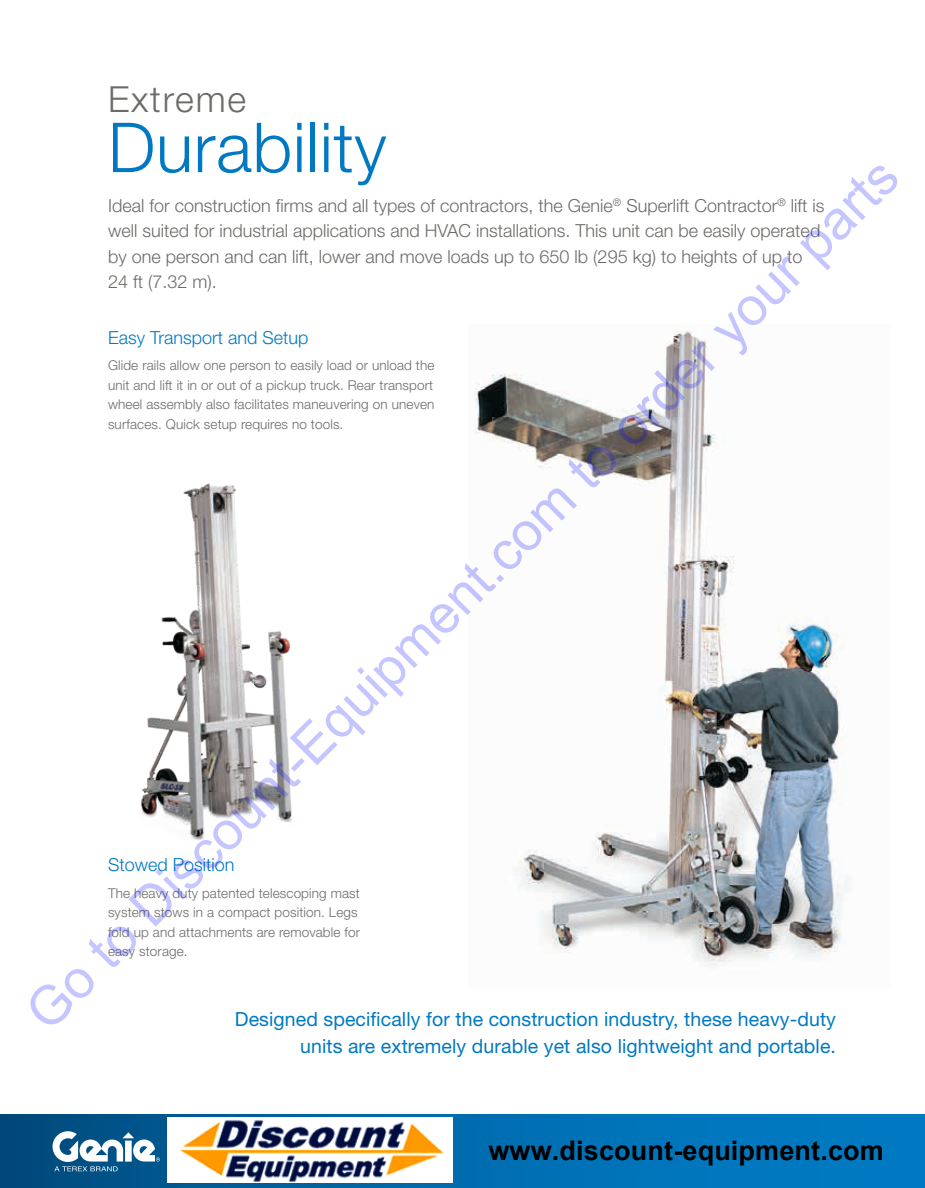
<style>
.page{position:relative;width:925px;height:1188px;background:#fff}
.page>*{position:absolute;margin:0;border:0;box-sizing:border-box;transform-origin:0 0}
.t1{font:300 69px "Helvetica Neue LT Std";letter-spacing:.01em;color:#0079c2}
.t2{font:54px "Arial";color:rgb(0 0 255/.23)}
.t3{font:300 36px "Helvetica Neue LT Std";letter-spacing:.05em;color:#6b6b68}
.t4{font:700 27px "Arial";letter-spacing:.005em;color:#000}
.t5{font:19.5px/27px "Helvetica Neue LT Std";letter-spacing:.005em;color:#0079c2;text-align:right}
.t6{font:300 18px/25.5px "Helvetica Neue LT Std";color:#6b6b68}
.t7{font:300 18px "Helvetica Neue LT Std";color:#0079c2}
.t8{font:300 13.5px/19.5px "Helvetica Neue LT Std";letter-spacing:.01em;color:#6b6b68;text-align:justify}
</style>
<div class="page">
<div style="left:0;top:1115px;width:925px;height:73px;background:linear-gradient(to right,#015083,#0081ce)"></div>
<svg style="left:53px;top:1131px;width:107px;height:40px"></svg>
<img style="left:140px;top:483px;width:152px;height:357px">
<img style="left:475px;top:324px;width:372px;height:642px">
<img style="left:167px;top:1117px;width:286px;height:65px">
<h3 class="t3" style="left:108px;top:77px;width:140px">Extreme</h3>
<h1 class="t1" style="left:108px;top:105px;width:280px">Durability</h1>
<h2 class="t2" style="left:9px;top:994px;width:1208px;rotate:-45deg">Go to Discount-Equipment.com to order your parts</h2>
<p class="t6" style="left:108px;top:192px;width:718px">Ideal for construction firms and all types of contractors, the Genie<sup>®</sup> Superlift Contractor<sup>®</sup> lift is well suited for industrial applications and HVAC installations. This unit can be easily operated by one person and can lift, lower and move loads up to 650 lb (295 kg) to heights of up to 24 ft (7.32 m).</p>
<h3 class="t7" style="left:108px;top:327px;width:202px">Easy Transport and Setup</h3>
<p class="t8" style="left:108px;top:355px;width:328px">Glide rails allow one person to easily load or unload the unit and lift it in or out of a pickup truck. Rear transport wheel assembly also facilitates maneuvering on uneven surfaces. Quick setup requires no tools.</p>
<h3 class="t7" style="left:108px;top:854px;width:128px">Stowed Position</h3>
<p class="t8" style="left:108px;top:883px;width:253px;text-align:left">The heavy duty patented telescoping mast system stows in a compact position. Legs fold up and attachments are removable for easy storage.</p>
<h3 class="t5" style="left:235px;top:1005px;width:603px">Designed specifically for the construction industry, these heavy-duty units are extremely durable yet also lightweight and portable.</h3>
<h3 class="t4" style="left:488px;top:1131px;width:397px">www.discount-equipment.com</h3>
</div>
